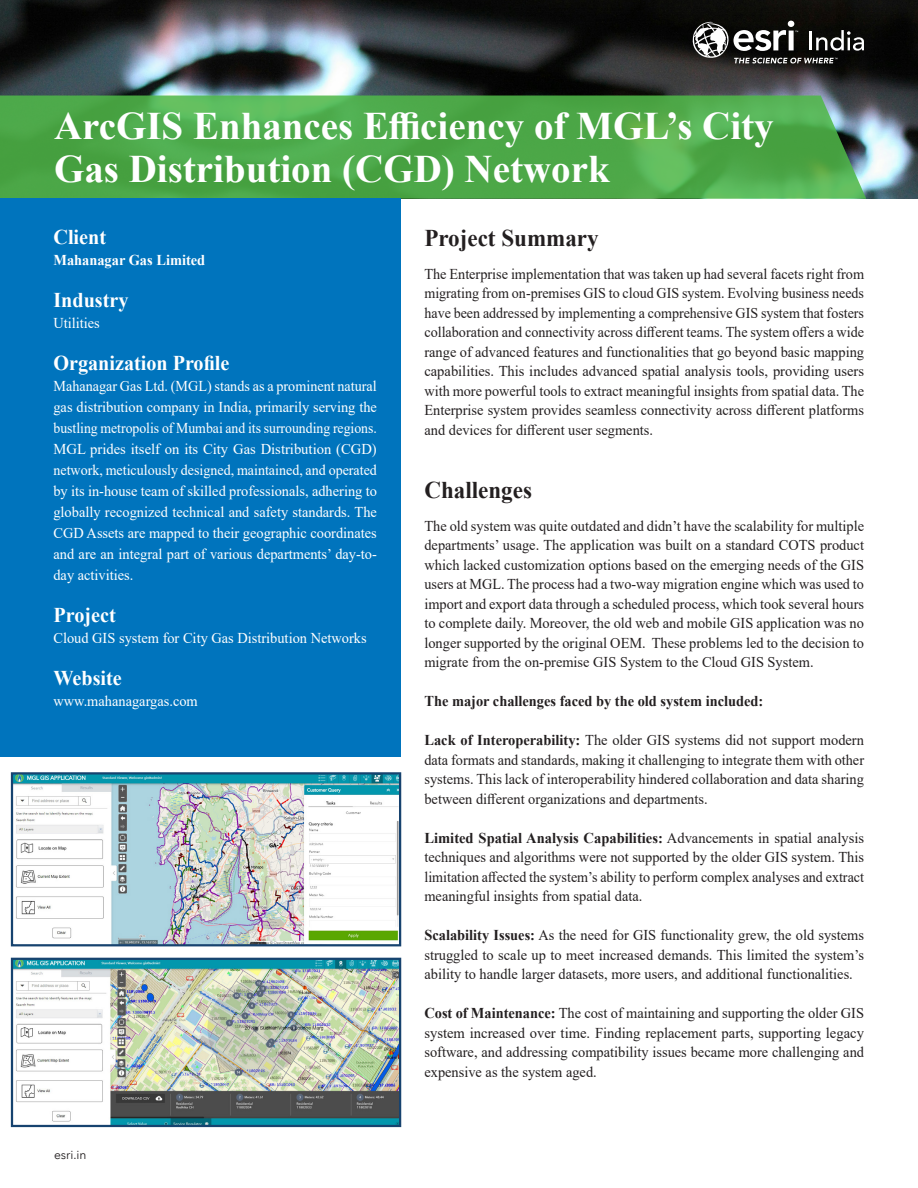
<style>
.page{position:relative;width:918px;height:1188px;background:#fff}
.page>*{position:absolute;margin:0;border:0;box-sizing:border-box;transform-origin:0 0}
.t1{font:700 39px/43px "Times New Roman";color:#fff}
.t2{font:700 24px "Times New Roman";color:#231f20;scale:.96 1}
.t3{font:700 21px "Times New Roman";color:#fff;scale:.96 1}
.t4{font:15px/19.5px "Times New Roman";color:#231f20;text-align:justify;scale:.96 1}
.t5{font:15px/19.5px "Times New Roman";color:#231f20;text-align:justify;scale:.95 1}
.t6{font:15px/21px "Times New Roman";color:#fff;text-align:justify;scale:.94 1}
.t7{font:15px/19.5px "Times New Roman";color:#231f20;text-align:justify}
.t8{font:15px "Times New Roman";color:#fff;scale:.96 1}
.t9{font:700 15px "Times New Roman";color:#231f20;scale:.96 1}
.t10{font:700 15px "Times New Roman";color:#fff;scale:.96 1}
.t11{font:12px "Avenir Next LT Pro";color:#231f20}
.s1{font-weight:700}
</style>
<div class="page">
<img style="left:0;top:0;width:918px;height:199px">
<svg style="left:0;top:96px;width:866px;height:103px;background:#4ea84c"></svg>
<div style="left:0;top:199px;width:400px;height:558px;background:#0074bd"></div>
<svg style="left:691px;top:21px;width:173px;height:43px"></svg>
<img style="left:14px;top:775px;width:384px;height:168px">
<div style="left:11px;top:772px;width:390px;height:174px;border:2px solid #17436f"></div>
<img style="left:14px;top:961px;width:384px;height:163px">
<div style="left:11px;top:958px;width:390px;height:169px;border:2px solid #17436f"></div>
<p class="t1" style="left:54px;top:103px;width:721px">ArcGIS Enhances Efficiency of MGL’s City<br>Gas Distribution (CGD) Network</p>
<p class="t3" style="left:53px;top:222px;width:56px">Client</p>
<p class="t10" style="left:53px;top:249px;width:160px">Mahanagar Gas Limited</p>
<p class="t3" style="left:53px;top:285px;width:80px">Industry</p>
<p class="t8" style="left:53px;top:313px;width:50px">Utilities</p>
<p class="t3" style="left:53px;top:348px;width:185px">Organization Profile</p>
<p class="t6" style="left:53px;top:375px;width:346px">Mahanagar Gas Ltd. (MGL) stands as a prominent natural gas distribution company in India, primarily serving the bustling metropolis of Mumbai and its surrounding regions.<br>MGL prides itself on its City Gas Distribution (CGD) network, meticulously designed, maintained, and operated by its in-house team of skilled professionals, adhering to globally recognized technical and safety standards. The CGD Assets are mapped to their geographic coordinates and are an integral part of various departments’ day-to&shy;day activities.</p>
<p class="t3" style="left:53px;top:600px;width:66px">Project</p>
<p class="t8" style="left:53px;top:628px;width:328px">Cloud GIS system for City Gas Distribution Networks</p>
<p class="t3" style="left:53px;top:663px;width:73px">Website</p>
<p class="t8" style="left:53px;top:691px;width:152px">www.mahanagargas.com</p>
<p class="t11" style="left:54px;top:1147px;width:34px">esri.in</p>
<p class="t2" style="left:424px;top:220px;width:183px">Project Summary</p>
<p class="t5" style="left:424px;top:263px;width:464px">The Enterprise implementation that was taken up had several facets right from migrating from on-premises GIS to cloud GIS system. Evolving business needs have been addressed by implementing a comprehensive GIS system that fosters collaboration and connectivity across different teams. The system offers a wide range of advanced features and functionalities that go beyond basic mapping capabilities. This includes advanced spatial analysis tools, providing users with more powerful tools to extract meaningful insights from spatial data. The Enterprise system provides seamless connectivity across different platforms and devices for different user segments.</p>
<p class="t2" style="left:424px;top:472px;width:114px">Challenges</p>
<p class="t4" style="left:424px;top:515px;width:459px">The old system was quite outdated and didn’t have the scalability for multiple departments’ usage. The application was built on a standard COTS product which lacked customization options based on the emerging needs of the GIS users at MGL. The process had a two-way migration engine which was used to import and export data through a scheduled process, which took several hours to complete daily. Moreover, the old web and mobile GIS application was no longer supported by the original OEM. These problems led to the decision to migrate from the on-premise GIS System to the Cloud GIS System.</p>
<p class="t9" style="left:424px;top:690px;width:355px">The major challenges faced by the old system included:</p>
<p class="t4" style="left:424px;top:730px;width:459px"><span class="s1">Lack of Interoperability:</span> The older GIS systems did not support modern data formats and standards, making it challenging to integrate them with other systems. This lack of interoperability hindered collaboration and data sharing between different organizations and departments.</p>
<p class="t7" style="left:424px;top:827px;width:441px"><span class="s1">Limited Spatial Analysis Capabilities:</span> Advancements in spatial analysis techniques and algorithms were not supported by the older GIS system. This limitation affected the system’s ability to perform complex analyses and extract meaningful insights from spatial data.</p>
<p class="t4" style="left:424px;top:925px;width:459px"><span class="s1">Scalability Issues:</span> As the need for GIS functionality grew, the old systems struggled to scale up to meet increased demands. This limited the system’s ability to handle larger datasets, more users, and additional functionalities.</p>
<p class="t4" style="left:424px;top:1003px;width:459px"><span class="s1">Cost of Maintenance:</span> The cost of maintaining and supporting the older GIS system increased over time. Finding replacement parts, supporting legacy software, and addressing compatibility issues became more challenging and expensive as the system aged.</p>
</div>
